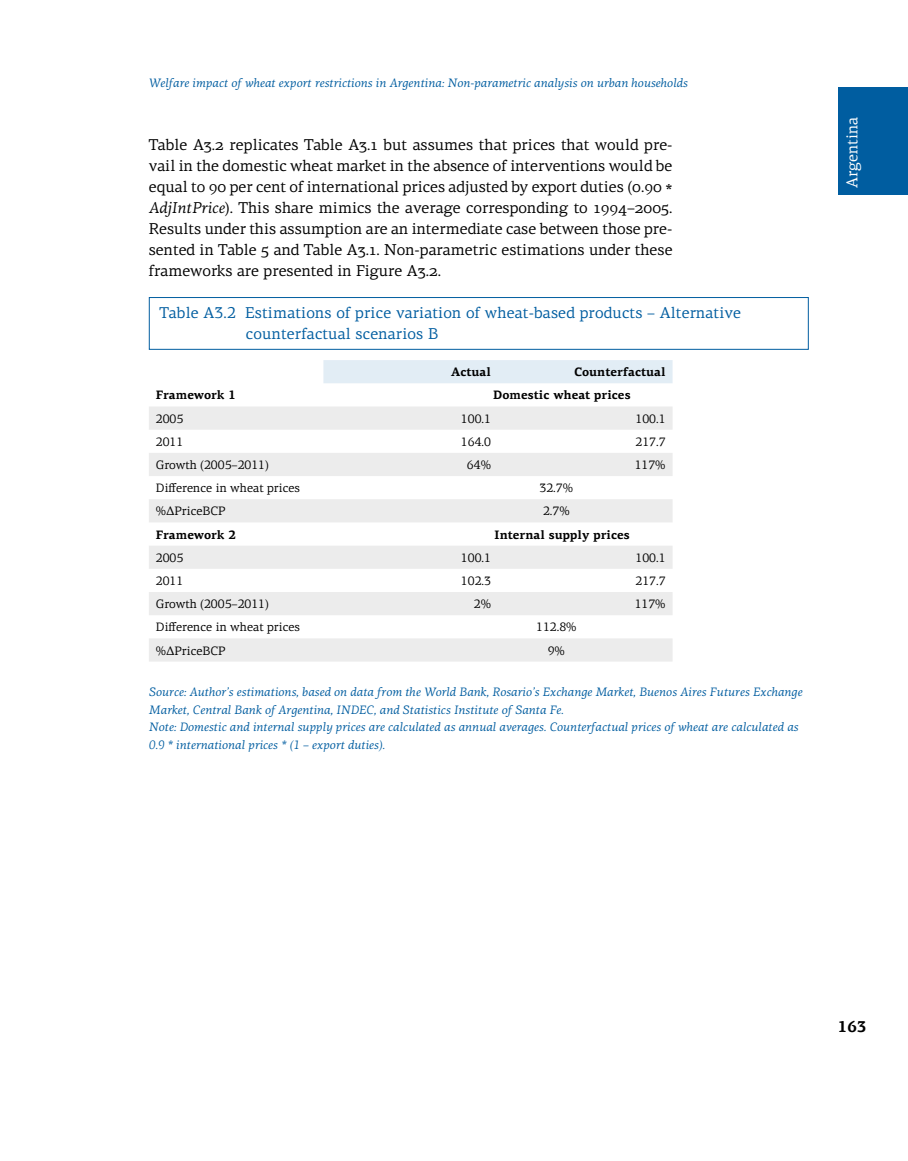
<style>
.page{position:relative;width:908px;height:1161px;background:#fff}
.page>*{position:absolute;margin:0;border:0;box-sizing:border-box;transform-origin:0 0}
.t1{font:15.75px/21px "PF Centro Serif Pro";color:#000;text-align:justify}
.t2{font:15.75px/21px "PF Centro Serif Pro";letter-spacing:.01em;color:#005da0}
.t3{font:15.75px "PF Centro Serif Pro";color:#fff}
.t4{font:700 15.75px "PF Centro Serif Pro";color:#000}
.t5{font:italic 12.25px/17.5px "PF Centro Serif Pro";color:#005da0}
.t6{font:12.25px "PF Centro Serif Pro";color:#000}
.t7{font:700 12.25px "PF Centro Serif Pro";color:#000}
.s1{font-style:italic}
</style>
<div class="page">
<div style="left:838px;top:87px;width:70px;height:108px;background:#005da0"></div>
<div style="left:149px;top:297px;width:660px;height:53px;border:1px solid #005da0"></div>
<div style="left:323px;top:360px;width:349px;height:23px;background:#e2edf5"></div>
<svg style="left:149px;top:407px;width:523px;height:254px;fill:#ececec"></svg>
<p class="t5" style="left:148px;top:74px;width:541px">Welfare impact of wheat export restrictions in Argentina: Non-parametric analysis on urban households</p>
<p class="t1" style="left:149px;top:134px;width:525px">Table A3.2 replicates Table A3.1 but assumes that prices that would pre&shy;vail in the domestic wheat market in the absence of interventions would be equal to 90 per cent of international prices adjusted by export duties (0.90 * <span class="s1">AdjIntPrice</span>). This share mimics the average corresponding to 1994–2005.<br>Results under this assumption are an intermediate case between those pre&shy;sented in Table 5 and Table A3.1. Non-parametric estimations under these frameworks are presented in Figure A3.2.</p>
<p class="t2" style="left:246px;top:302px;width:496px;text-indent:-86px">Table A3.2 Estimations of price variation of wheat-based products – Alternative counterfactual scenarios B</p>
<p class="t7" style="left:451px;top:364px;width:41px">Actual</p>
<p class="t7" style="left:574px;top:364px;width:93px">Counterfactual</p>
<p class="t7" style="left:156px;top:388px;width:81px">Framework 1</p>
<p class="t7" style="left:493px;top:388px;width:139px">Domestic wheat prices</p>
<p class="t6" style="left:156px;top:411px;width:29px">2005</p>
<p class="t6" style="left:461px;top:411px;width:32px">100.1</p>
<p class="t6" style="left:635px;top:411px;width:32px">100.1</p>
<p class="t6" style="left:156px;top:434px;width:29px">2011</p>
<p class="t6" style="left:461px;top:434px;width:32px">164.0</p>
<p class="t6" style="left:635px;top:434px;width:32px">217.7</p>
<p class="t6" style="left:156px;top:457px;width:115px">Growth (2005–2011)</p>
<p class="t6" style="left:467px;top:457px;width:26px">64%</p>
<p class="t6" style="left:635px;top:457px;width:32px">117%</p>
<p class="t6" style="left:156px;top:481px;width:146px">Difference in wheat prices</p>
<p class="t6" style="left:539px;top:481px;width:35px">32.7%</p>
<p class="t6" style="left:156px;top:504px;width:71px">%∆PriceBCP</p>
<p class="t6" style="left:543px;top:504px;width:28px">2.7%</p>
<p class="t7" style="left:156px;top:527px;width:81px">Framework 2</p>
<p class="t7" style="left:494px;top:527px;width:137px">Internal supply prices</p>
<p class="t6" style="left:156px;top:550px;width:29px">2005</p>
<p class="t6" style="left:461px;top:550px;width:32px">100.1</p>
<p class="t6" style="left:635px;top:550px;width:32px">100.1</p>
<p class="t6" style="left:156px;top:573px;width:29px">2011</p>
<p class="t6" style="left:461px;top:573px;width:32px">102.3</p>
<p class="t6" style="left:635px;top:573px;width:32px">217.7</p>
<p class="t6" style="left:156px;top:597px;width:115px">Growth (2005–2011)</p>
<p class="t6" style="left:474px;top:597px;width:19px">2%</p>
<p class="t6" style="left:635px;top:597px;width:32px">117%</p>
<p class="t6" style="left:156px;top:620px;width:146px">Difference in wheat prices</p>
<p class="t6" style="left:536px;top:620px;width:42px">112.8%</p>
<p class="t6" style="left:156px;top:643px;width:71px">%∆PriceBCP</p>
<p class="t6" style="left:548px;top:643px;width:19px">9%</p>
<p class="t5" style="left:149px;top:683px;width:655px">Source: Author’s estimations, based on data from the World Bank, Rosario’s Exchange Market, Buenos Aires Futures Exchange Market, Central Bank of Argentina, INDEC, and Statistics Institute of Santa Fe.<br>Note: Domestic and internal supply prices are calculated as annual averages. Counterfactual prices of wheat are calculated as 0.9 * international prices * (1 – export duties).</p>
<p class="t3" style="left:842px;top:188px;width:73px;rotate:-90deg">Argentina</p>
<p class="t4" style="left:838px;top:1017px;width:30px">163</p>
</div>
